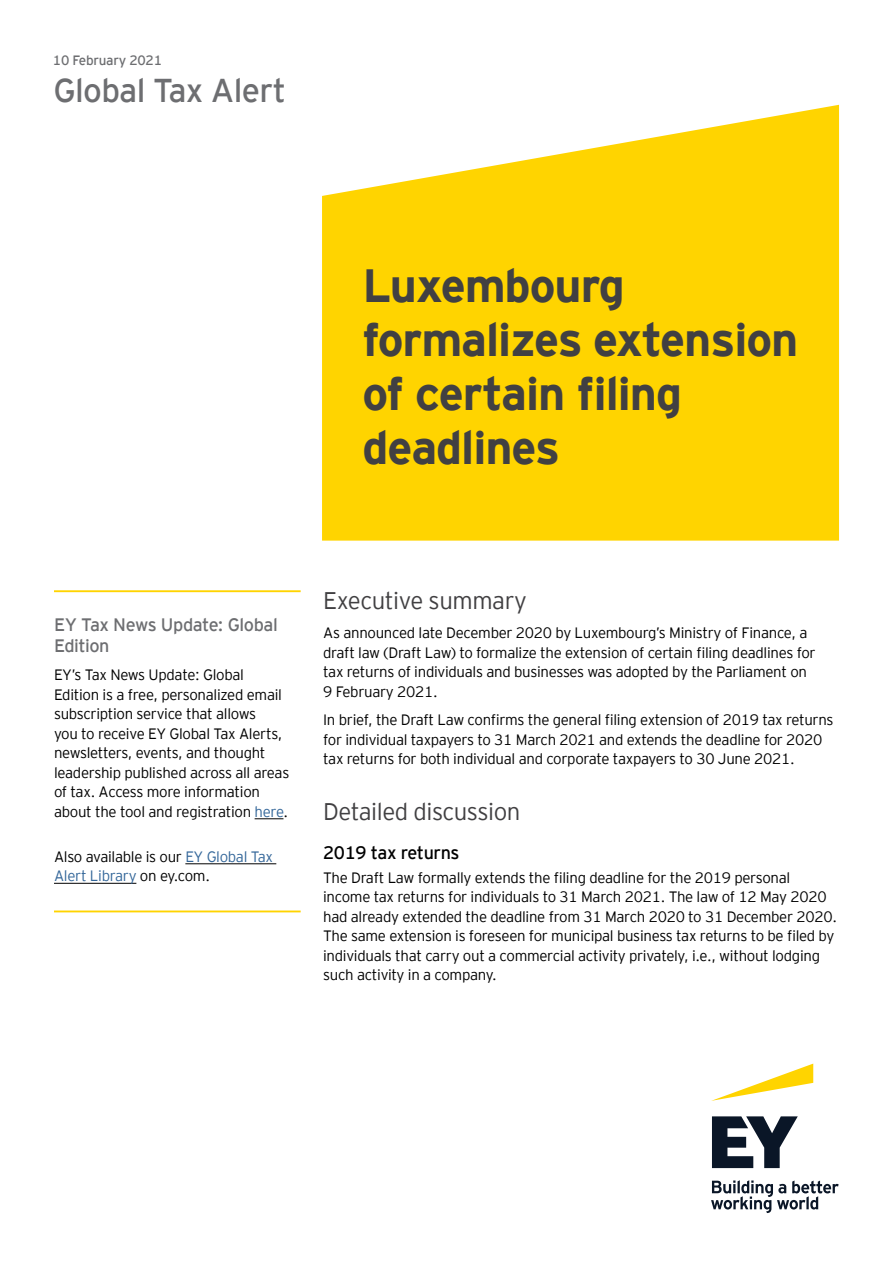
<style>
.page{position:relative;width:893px;height:1263px;background:#fff}
.page>*{position:absolute;margin:0;border:0;box-sizing:border-box;transform-origin:0 0}
.t1{font:700 46.5px/54px "EY Interstate";letter-spacing:-.02em;color:#414042}
.t2{font:33px "EY Interstate";letter-spacing:-.02em;color:#6d6e71}
.t3{font:300 24px "EY Interstate";letter-spacing:-.02em;color:#414042}
.t4{font:18px/21px "EY Interstate";letter-spacing:-.025em;color:#6d6e71}
.t5{font:18px "EY Interstate";letter-spacing:-.02em;color:#000}
.t6{font:300 15px/19.5px "EY Interstate";letter-spacing:-.02em;color:#000}
.t7{font:13.5px "EY Interstate";letter-spacing:-.02em;color:#6d6e71}
.s1{color:#369}
</style>
<div class="page">
<svg style="left:322px;top:105px;width:517px;height:436px;background:#ffd81a"></svg>
<hr style="left:54px;top:590px;width:247px;height:2px;background:#ffd400">
<svg style="left:255px;top:818px;width:28px;height:1px"></svg>
<hr style="left:185px;top:863px;width:91px;height:1px;background:#000">
<hr style="left:54px;top:883px;width:82px;height:1px;background:#000">
<hr style="left:54px;top:910px;width:247px;height:2px;background:#ffd400">
<svg style="left:711px;top:1063px;width:102px;height:38px"></svg>
<svg style="left:711px;top:1116px;width:128px;height:97px"></svg>
<p class="t7" style="left:53px;top:50px;width:111px">10 February 2021</p>
<h2 class="t2" style="left:53px;top:67px;width:234px">Global Tax Alert</h2>
<h1 class="t1" style="left:363px;top:255px;width:437px">Luxembourg formalizes extension of certain filing deadlines</h1>
<p class="t4" style="left:54px;top:613px;width:225px">EY Tax News Update: Global<br>Edition</p>
<p class="t6" style="left:54px;top:664px;width:237px">EY’s Tax News Update: Global Edition is a free, personalized email subscription service that allows<br>you to receive EY Global Tax Alerts, newsletters, events, and thought leadership published across all areas of tax. Access more information about the tool and registration <span class="s1">here</span>.</p>
<p class="t6" style="left:54px;top:846px;width:221px">Also available is our <span class="s1">EY Global Tax<br>Alert Library</span> on ey.com.</p>
<h3 class="t3" style="left:323px;top:584px;width:205px">Executive summary</h3>
<p class="t6" style="left:323px;top:622px;width:494px">As announced late December 2020 by Luxembourg’s Ministry of Finance, a draft law (Draft Law) to formalize the extension of certain filing deadlines for tax returns of individuals and businesses was adopted by the Parliament on 9 February 2021.</p>
<p class="t6" style="left:323px;top:709px;width:512px">In brief, the Draft Law confirms the general filing extension of 2019 tax returns for individual taxpayers to 31 March 2021 and extends the deadline for 2020 tax returns for both individual and corporate taxpayers to 30 June 2021.</p>
<h3 class="t3" style="left:323px;top:794px;width:199px">Detailed discussion</h3>
<p class="t5" style="left:323px;top:839px;width:138px">2019 tax returns</p>
<p class="t6" style="left:323px;top:866px;width:515px">The Draft Law formally extends the filing deadline for the 2019 personal income tax returns for individuals to 31 March 2021. The law of 12 May 2020 had already extended the deadline from 31 March 2020 to 31 December 2020.<br>The same extension is foreseen for municipal business tax returns to be filed by individuals that carry out a commercial activity privately, i.e., without lodging such activity in a company.</p>
</div>
